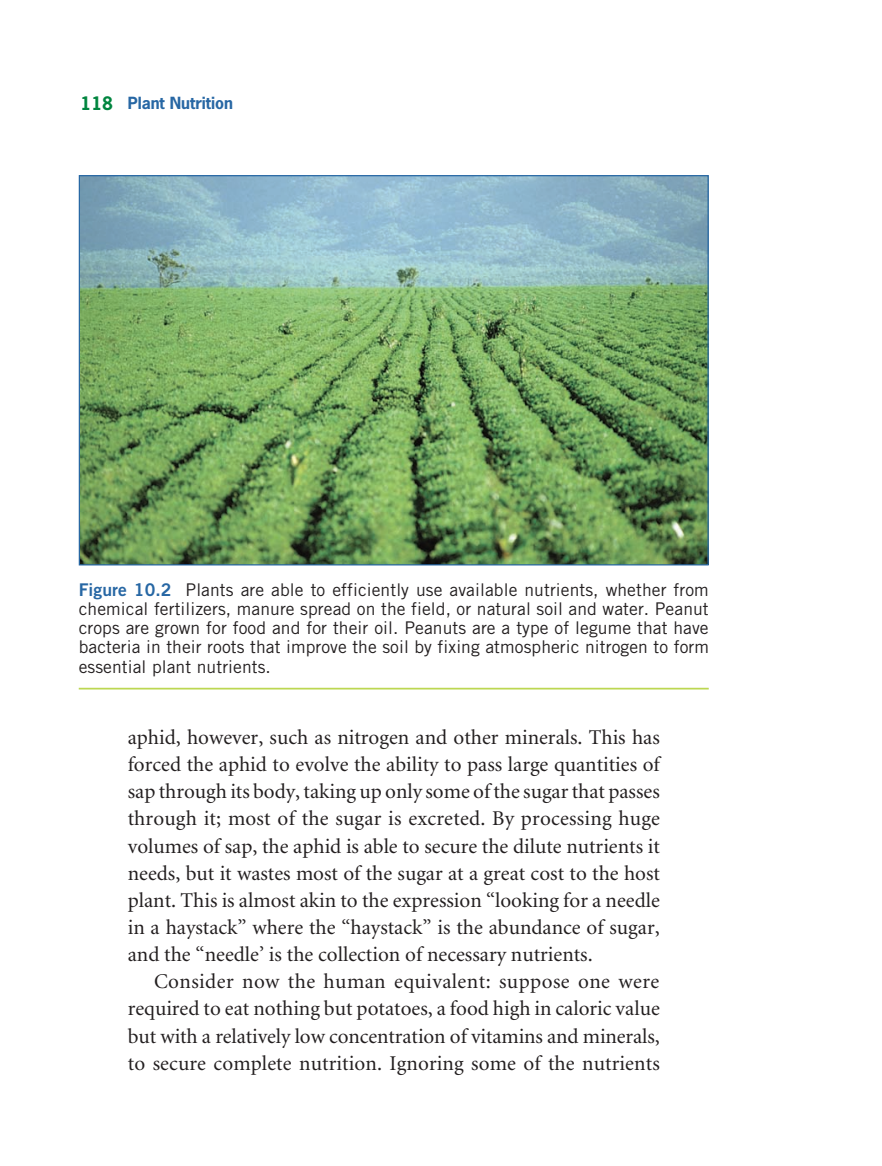
<style>
.page{position:relative;width:882px;height:1166px;background:#fff}
.page>*{position:absolute;margin:0;border:0;box-sizing:border-box;transform-origin:0 0}
.t1{font:21px/27.1px "Minion";color:#231f20;text-align:justify}
.t2{font:17.5px/19.2px "Trade Gothic";letter-spacing:.005em;color:#231f20;text-align:justify}
.t3{font:700 15.75px "News Gothic";color:#2767a4}
.s1{font-size:17.5px;color:#00853f}
.s2{font-family:"Trade Gothic Bold Two";color:#2767a4}
</style>
<div class="page">
<hr style="left:79px;top:687px;width:630px;height:2px;background:#bcd752">
<img style="left:81px;top:177px;width:626px;height:386px">
<p class="t3" style="left:80px;top:95px;width:154px"><span class="s1">118</span> Plant Nutrition</p>
<p class="t2" style="left:79px;top:581px;width:632px"><span class="s2">Figure 10.2</span> Plants are able to efficiently use available nutrients, whether from chemical fertilizers, manure spread on the field, or natural soil and water. Peanut crops are grown for food and for their oil. Peanuts are a type of legume that have bacteria in their roots that improve the soil by fixing atmospheric nitrogen to form essential plant nutrients.</p>
<p class="t1" style="left:128px;top:725px;width:534px">aphid, however, such as nitrogen and other minerals. This has forced the aphid to evolve the ability to pass large quantities of sap through its body, taking up only some of the sugar that passes through it; most of the sugar is excreted. By processing huge volumes of sap, the aphid is able to secure the dilute nutrients it needs, but it wastes most of the sugar at a great cost to the host plant. This is almost akin to the expression “looking for a needle in a haystack” where the “haystack” is the abundance of sugar, and the “needle’ is the collection of necessary nutrients.</p>
<p class="t1" style="left:128px;top:969px;width:534px;text-indent:26px">Consider now the human equivalent: suppose one were required to eat nothing but potatoes, a food high in caloric value but with a relatively low concentration of vitamins and minerals, to secure complete nutrition. Ignoring some of the nutrients</p>
</div>
